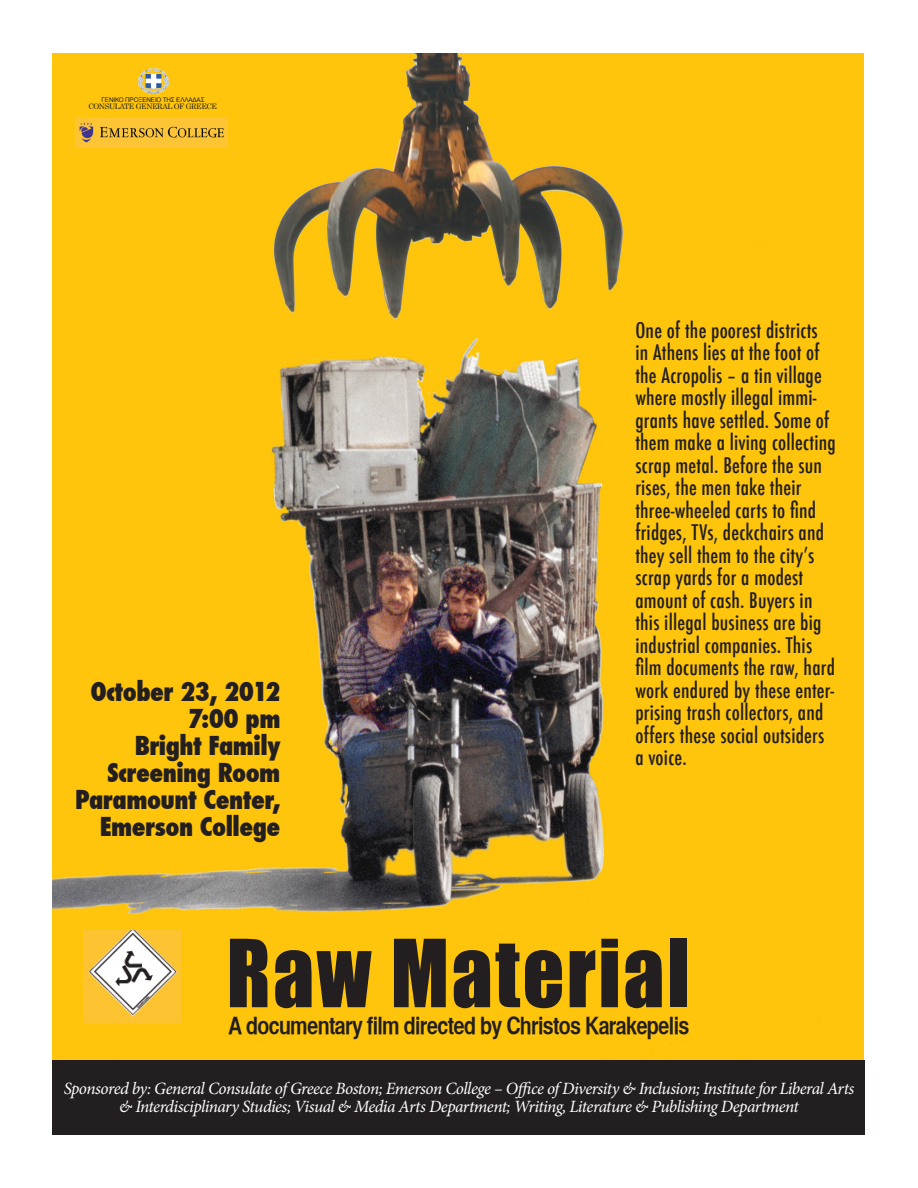
<style>
.page{position:relative;width:918px;height:1188px;background:#fff}
.page>*{position:absolute;margin:0;border:0;box-sizing:border-box;transform-origin:0 0}
.t1{font:86.7px "Impact";letter-spacing:.03em;color:#231f20;scale:.94 1}
.t2{font:800 condensed 25.5px/27px "Futura";letter-spacing:-.02em;color:#231f20;text-align:right}
.t3{font:24px "Helvetica CY Bold";letter-spacing:-.03em;color:#231f20}
.t4{font:500 condensed 21px/22.5px "Futura";letter-spacing:.01em;color:#231f20}
.t5{font:italic 17.25px/18px "Minion Pro";letter-spacing:-.035em;color:#fff;text-align:center}
.t6{font:7.65px "Century";letter-spacing:-.05em;color:#231f20}
.t7{font:6.45px "Arial";letter-spacing:-.03em;color:#231f20}
</style>
<div class="page">
<img style="left:53px;top:53px;width:811px;height:1007px">
<div style="left:53px;top:1060px;width:812px;height:75px;background:#231f20"></div>
<img style="left:84px;top:931px;width:96px;height:91px">
<img style="left:76px;top:119px;width:151px;height:29px">
<img style="left:136px;top:67px;width:34px;height:28px">
<p class="t7" style="left:102px;top:95px;width:105px">ΓΕΝΙΚΌ ΠΡΟΞΕΝΕΊΟ ΤΗΣ ΕΛΛΆΔΑΣ</p>
<p class="t6" style="left:88px;top:100px;width:130px">CONSULATE GENERAL OF GREECE</p>
<p class="t2" style="left:90px;top:678px;width:192px">October 23, 2012</p>
<p class="t2" style="left:188px;top:705px;width:94px">7:00 pm</p>
<p class="t2" style="left:107px;top:732px;width:175px">Bright Family<br>Screening Room</p>
<p class="t2" style="left:75px;top:786px;width:207px">Paramount Center,</p>
<p class="t2" style="left:100px;top:813px;width:182px">Emerson College</p>
<p class="t4" style="left:635px;top:319px;width:202px">One of the poorest districts in Athens lies at the foot of the Acropolis – a tin village where mostly illegal immi&shy;grants have settled. Some of them make a living collecting scrap metal. Before the sun rises, the men take their three-wheeled carts to find fridges, TVs, deckchairs and they sell them to the city’s scrap yards for a modest amount of cash. Buyers in this illegal business are big industrial companies. This film documents the raw, hard work endured by these enter&shy;prising trash collectors, and offers these social outsiders a voice.</p>
<p class="t1" style="left:227px;top:906px;width:494px">Raw Material</p>
<p class="t3" style="left:228px;top:1011px;width:463px">A documentary film directed by Christos Karakepelis</p>
<p class="t5" style="left:64px;top:1080px;width:792px">Sponsored by: General Consulate of Greece Boston; Emerson College – Office of Diversity &amp; Inclusion; Institute for Liberal Arts &amp; Interdisciplinary Studies; Visual &amp; Media Arts Department; Writing, Literature &amp; Publishing Department</p>
</div>
